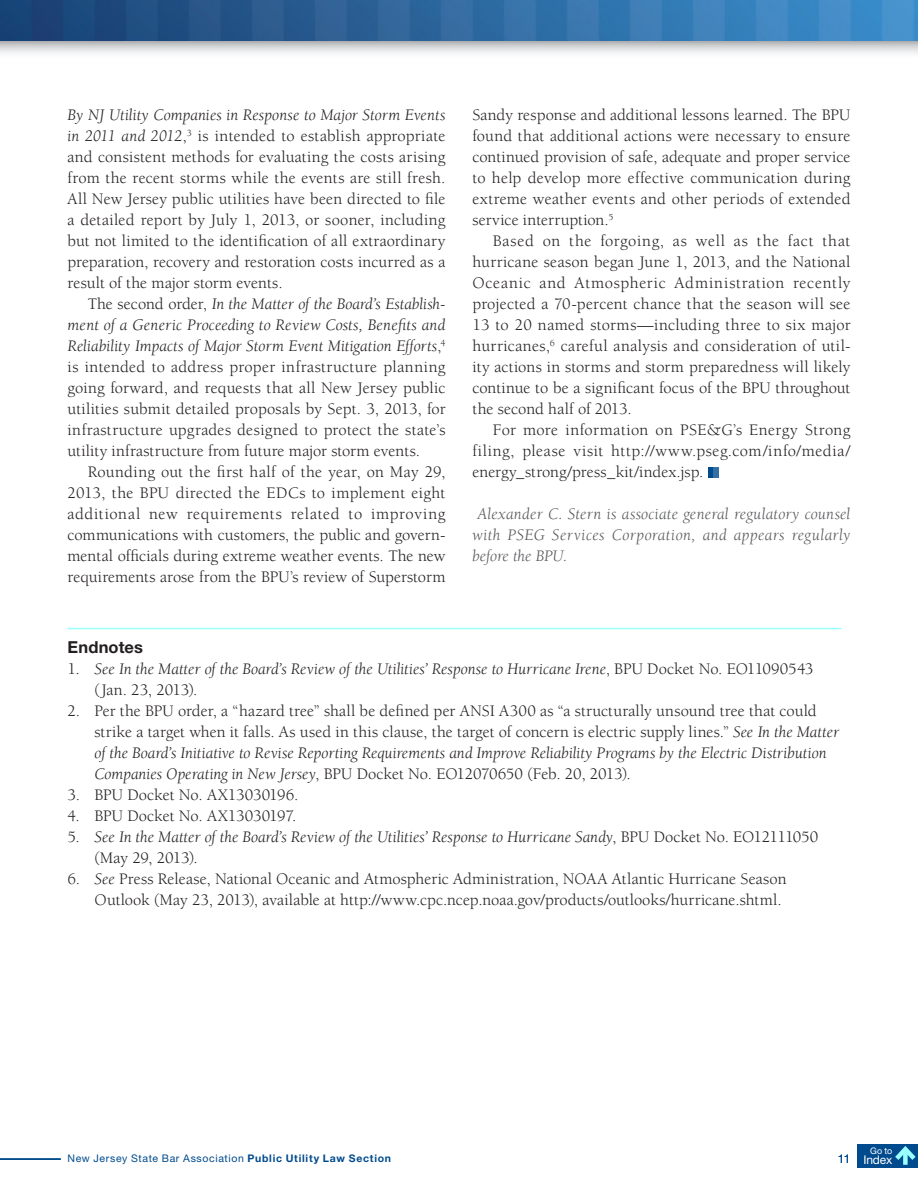
<style>
.page{position:relative;width:918px;height:1188px;background:#fff}
.page>*{position:absolute;margin:0;border:0;box-sizing:border-box;transform-origin:0 0}
.body{font:16.5px/21px "Berkeley";letter-spacing:.005em;color:#231f20;text-align:justify}
.Endnotes_Body{font:16.5px/21px "Berkeley";color:#231f20}
.Endnotes_Body-2{font:italic 16.5px/21px "Berkeley";color:#231f20}
.byline_end_of_articl{font:italic 16.5px/21px "Berkeley";letter-spacing:.02em;color:#57585a;text-align:justify}
.Endnotes{font:700 16.5px "Helvetica Neue LT Std";letter-spacing:.005em;color:#231f20}
.t1{font:12px "Helvetica Neue LT Std";letter-spacing:-.01em;color:#fff}
.t2{font:12px "Helvetica Neue LT Std";color:#004b8d}
.t3{font:10.5px "Helvetica Neue LT Std";letter-spacing:.06em;color:#004b8d}
.t4{font:9px "Helvetica Neue LT Std";color:#fff}
.s1{font-style:italic}
.s2{font-style:normal}
.s3{font-weight:700}
</style>
<div class="page">
<div style="left:708px;top:467px;width:6px;height:10px;background:#004b8d"></div>
<div style="left:714px;top:467px;width:5px;height:10px;background:#336fa4"></div>
<hr style="left:68px;top:628px;width:773px;height:1px;background:#9ff">
<svg style="left:0;top:40px;width:918px;height:13px"></svg>
<img style="left:0;top:0;width:918px;height:40px">
<hr style="left:0;top:1158px;width:61px;height:2px;background:#004b8d">
<div style="left:857px;top:1144px;width:61px;height:24px;background:#004b8d"></div>
<svg style="left:895px;top:1146px;width:21px;height:19px"></svg>
<p class="body" style="left:68px;top:105px;width:380px"><span class="s1">By NJ Utility Companies in Response to Major Storm Events in 2011 and 2012</span>,<sup>3</sup> is intended to establish appropriate and consistent methods for evaluating the costs arising from the recent storms while the events are still fresh.<br>All New Jersey public utilities have been directed to file a detailed report by July 1, 2013, or sooner, including but not limited to the identification of all extraordinary preparation, recovery and restoration costs incurred as a result of the major storm events.</p>
<p class="body" style="left:68px;top:294px;width:380px;text-indent:20px">The second order, <span class="s1">In the Matter of the Board’s Establish&shy;ment of a Generic Proceeding to Review Costs, Benefits and Reliability Impacts of Major Storm Event Mitigation Efforts</span>,<sup>4 </sup>is intended to address proper infrastructure planning going forward, and requests that all New Jersey public utilities submit detailed proposals by Sept. 3, 2013, for infrastructure upgrades designed to protect the state’s utility infrastructure from future major storm events.</p>
<p class="body" style="left:68px;top:462px;width:380px;text-indent:20px">Rounding out the first half of the year, on May 29, 2013, the BPU directed the EDCs to implement eight additional new requirements related to improving communications with customers, the public and govern&shy;mental officials during extreme weather events. The new requirements arose from the BPU’s review of Superstorm</p>
<p class="body" style="left:472px;top:105px;width:380px">Sandy response and additional lessons learned. The BPU found that additional actions were necessary to ensure continued provision of safe, adequate and proper service to help develop more effective communication during extreme weather events and other periods of extended service interruption.<sup>5</sup></p>
<p class="body" style="left:472px;top:231px;width:380px;text-indent:20px">Based on the forgoing, as well as the fact that hurricane season began June 1, 2013, and the National Oceanic and Atmospheric Administration recently projected a 70-percent chance that the season will see 13 to 20 named storms—including three to six major hurricanes,<sup>6</sup> careful analysis and consideration of util&shy;ity actions in storms and storm preparedness will likely continue to be a significant focus of the BPU throughout the second half of 2013.</p>
<p class="body" style="left:472px;top:420px;width:380px;text-indent:20px">For more information on PSE&amp;G’s Energy Strong filing, please visit http://www.pseg.com/info/media/ energy_strong/press_kit/index.jsp.</p>
<p class="byline_end_of_articl" style="left:472px;top:504px;width:380px;text-indent:5px">Alexander C. Stern is associate general regulatory counsel with PSEG Services Corporation, and appears regularly before the BPU.</p>
<p class="Endnotes" style="left:68px;top:637px;width:77px">Endnotes</p>
<p class="Endnotes_Body-2" style="left:94px;top:659px;width:720px;text-indent:-27px"><span class="s2">1.</span> See In the Matter of the Board’s Review of the Utilities’ Response to Hurricane Irene<span class="s2">, BPU Docket No. EO11090543 (Jan. 23, 2013).</span></p>
<p class="Endnotes_Body" style="left:94px;top:701px;width:746px;text-indent:-27px">2. Per the BPU order, a “hazard tree” shall be defined per ANSI A300 as “a structurally unsound tree that could strike a target when it falls. As used in this clause, the target of concern is electric supply lines.” <span class="s1">See In the Matter of the Board’s Initiative to Revise Reporting Requirements and Improve Reliability Programs by the Electric Distribution Companies Operating in New Jersey</span>, BPU Docket No. EO12070650 (Feb. 20, 2013).</p>
<p class="Endnotes_Body" style="left:68px;top:785px;width:233px">3. BPU Docket No. AX13030196.</p>
<p class="Endnotes_Body" style="left:68px;top:806px;width:231px">4. BPU Docket No. AX13030197.</p>
<p class="Endnotes_Body-2" style="left:94px;top:827px;width:725px;text-indent:-27px"><span class="s2">5.</span> See In the Matter of the Board’s Review of the Utilities’ Response to Hurricane Sandy<span class="s2">, BPU Docket No. EO12111050 (May 29, 2013).</span></p>
<p class="Endnotes_Body" style="left:68px;top:869px;width:721px;text-align:right">6. <span class="s1">See</span> Press Release, National Oceanic and Atmospheric Administration, NOAA Atlantic Hurricane Season<br>Outlook (May 23, 2013), available at http://www.cpc.ncep.noaa.gov/products/outlooks/hurricane.shtml.</p>
<p class="t3" style="left:68px;top:1152px;width:325px">New Jersey State Bar Association <span class="s3">Public Utility Law Section</span></p>
<p class="t2" style="left:838px;top:1151px;width:14px">11</p>
<p class="t4" style="left:870px;top:1145px;width:24px">Go to</p>
<p class="t1" style="left:863px;top:1153px;width:31px">Index</p>
</div>
